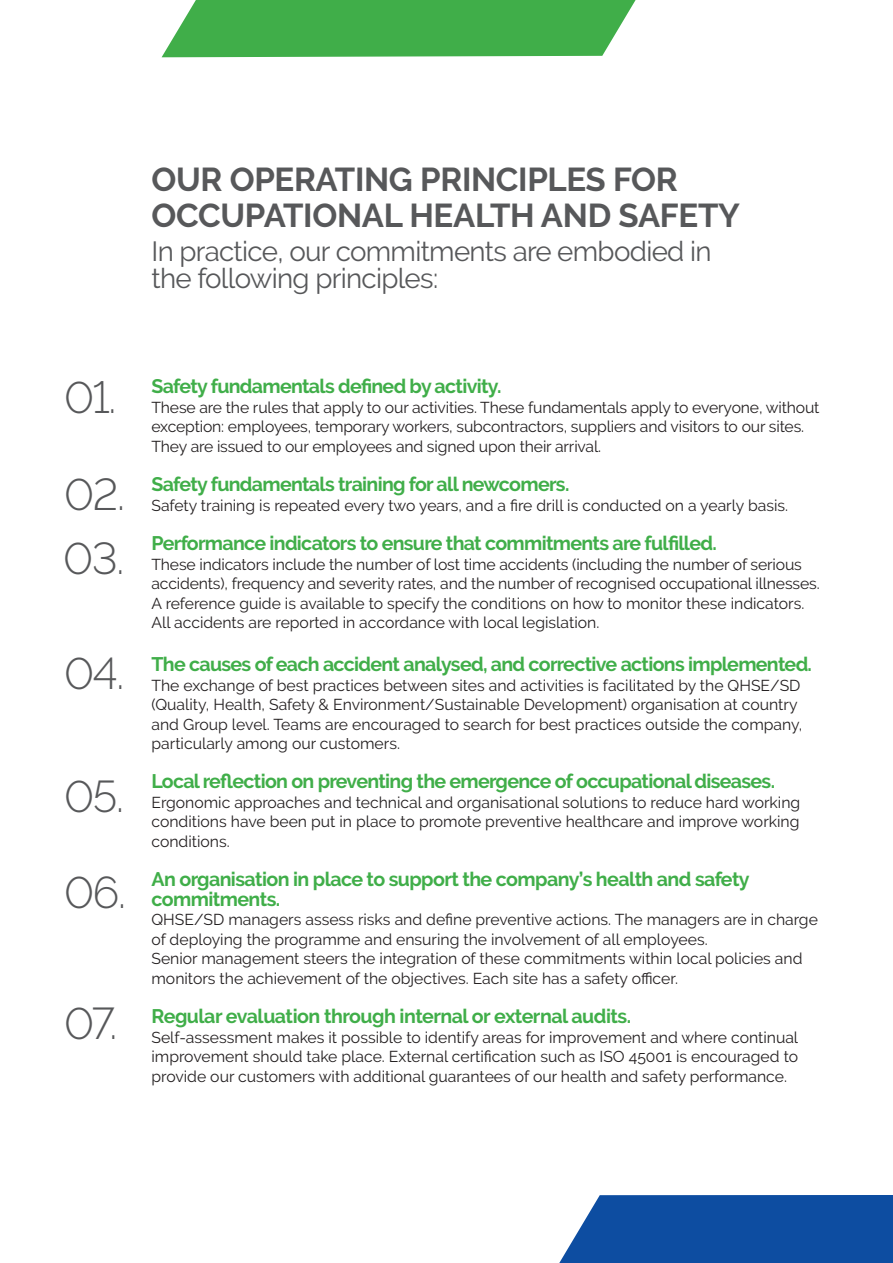
<style>
.page{position:relative;width:893px;height:1263px;background:#fff}
.page>*{position:absolute;margin:0;border:0;box-sizing:border-box;transform-origin:0 0}
.t1{font:300 44.4px/63.3px "Raleway";letter-spacing:-.03em;color:#57585a}
.t2{font:700 33px/36px "Raleway";letter-spacing:-.01em;color:#57585a}
.t3{font:27.75px/26.2px "Raleway";letter-spacing:-.025em;color:#57585a}
.t4{font:700 19.65px/19.6px "Raleway";letter-spacing:-.035em;color:#40ae49}
.t5{font:15.75px/19.5px "Raleway";color:#231f20}
</style>
<div class="page">
<svg style="left:162px;top:0;width:474px;height:57px;background:#4fb457"></svg>
<svg style="left:559px;top:1195px;width:334px;height:68px;background:#1c58a6"></svg>
<h2 class="t2" style="left:152px;top:165px;width:590px">OUR OPERATING PRINCIPLES FOR<br>OCCUPATIONAL HEALTH AND SAFETY</h2>
<h3 class="t3" style="left:152px;top:241px;width:562px">In practice, our commitments are embodied in the following principles:</h3>
<h1 class="t1" style="left:64px;top:365px;width:54px">01.</h1>
<h1 class="t1" style="left:63px;top:463px;width:63px">02.<br>03.</h1>
<h1 class="t1" style="left:64px;top:641px;width:62px">04.</h1>
<h1 class="t1" style="left:64px;top:747px;width:63px;line-height:96.8px">05.<br>06.</h1>
<h1 class="t1" style="left:64px;top:992px;width:55px">07.</h1>
<p class="t4" style="left:152px;top:377px;width:351px">Safety fundamentals defined by activity.</p>
<p class="t5" style="left:152px;top:399px;width:670px">These are the rules that apply to our activities. These fundamentals apply to everyone, without exception: employees, temporary workers, subcontractors, suppliers and visitors to our sites.<br>They are issued to our employees and signed upon their arrival.</p>
<p class="t4" style="left:152px;top:476px;width:419px">Safety fundamentals training for all newcomers.</p>
<p class="t5" style="left:152px;top:495px;width:638px">Safety training is repeated every two years, and a fire drill is conducted on a yearly basis.</p>
<p class="t4" style="left:152px;top:533px;width:567px">Performance indicators to ensure that commitments are fulfilled.</p>
<p class="t5" style="left:152px;top:556px;width:670px">These indicators include the number of lost time accidents (including the number of serious accidents), frequency and severity rates, and the number of recognised occupational illnesses.<br>A reference guide is available to specify the conditions on how to monitor these indicators.<br>All accidents are reported in accordance with local legislation.</p>
<p class="t4" style="left:152px;top:656px;width:662px">The causes of each accident analysed, and corrective actions implemented.</p>
<p class="t5" style="left:152px;top:677px;width:652px">The exchange of best practices between sites and activities is facilitated by the QHSE/SD (Quality, Health, Safety &amp; Environment/Sustainable Development) organisation at country and Group level. Teams are encouraged to search for best practices outside the company, particularly among our customers.</p>
<p class="t4" style="left:152px;top:772px;width:625px">Local reflection on preventing the emergence of occupational diseases.</p>
<p class="t5" style="left:152px;top:794px;width:650px;text-align:justify">Ergonomic approaches and technical and organisational solutions to reduce hard working conditions have been put in place to promote preventive healthcare and improve working conditions.</p>
<p class="t4" style="left:152px;top:871px;width:600px">An organisation in place to support the company’s health and safety commitments.</p>
<p class="t5" style="left:152px;top:910px;width:668px">QHSE/SD managers assess risks and define preventive actions. The managers are in charge of deploying the programme and ensuring the involvement of all employees.<br>Senior management steers the integration of these commitments within local policies and monitors the achievement of the objectives. Each site has a safety officer.</p>
<p class="t4" style="left:152px;top:1008px;width:481px">Regular evaluation through internal or external audits.</p>
<p class="t5" style="left:152px;top:1029px;width:648px;text-align:justify">Self-assessment makes it possible to identify areas for improvement and where continual improvement should take place. External certification such as ISO 45001 is encouraged to provide our customers with additional guarantees of our health and safety performance.</p>
</div>
